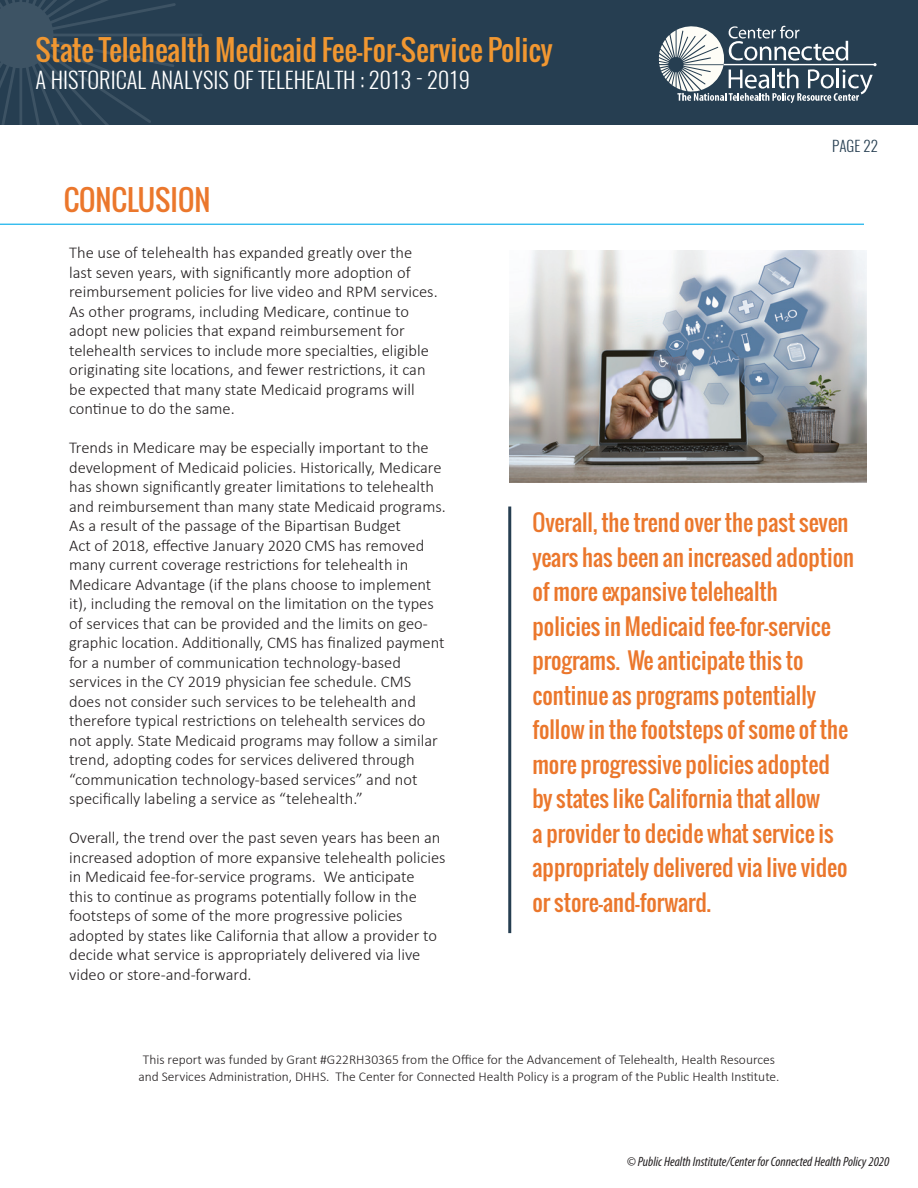
<style>
.page{position:relative;width:918px;height:1188px;background:#fff}
.page>*{position:absolute;margin:0;border:0;box-sizing:border-box;transform-origin:0 0}
.t1{font:28.5px "Oswald";color:#f19731}
.Chapter{font:28.5px "Oswald";color:#eb772c}
.t2{font:22.5px/34.5px "Oswald";color:#eb772c}
.t3{font:300 22.5px "Oswald";color:#fff}
.t4{font:300 16.5px/19.5px "Calibri";color:#231f20}
.t5{font:300 15px "Oswald";color:#263e51}
.t6{font:300 13.5px/16.5px "Calibri";color:#231f20;text-align:center}
.t7{font:italic condensed 13.5px "Myriad Pro";color:#231f20}
</style>
<div class="page">
<div style="left:0;top:0;width:918px;height:125px;background:#263e51"></div>
<svg style="left:659px;top:26px;width:218px;height:77px"></svg>
<svg style="left:0;top:0;width:202px;height:125px"></svg>
<hr style="left:0;top:224px;width:864px;height:1px;background:#38bdee">
<img style="left:509px;top:251px;width:357px;height:232px">
<hr style="left:508px;top:507px;width:3px;height:426px;background:#263e51">
<h1 class="t1" style="left:36px;top:28px;width:518px">State Telehealth Medicaid Fee-For-Service Policy</h1>
<h2 class="t3" style="left:36px;top:65px;width:436px">A HISTORICAL ANALYSIS OF TELEHEALTH : 2013 - 2019</h2>
<p class="t5" style="left:832px;top:135px;width:47px">PAGE 22</p>
<p class="Chapter" style="left:64px;top:178px;width:148px">CONCLUSION</p>
<p class="t4" style="left:69px;top:243px;width:370px">The use of telehealth has expanded greatly over the last seven years, with significantly more adoption of reimbursement policies for live video and RPM services.<br>As other programs, including Medicare, continue to adopt new policies that expand reimbursement for telehealth services to include more specialties, eligible originating site locations, and fewer restrictions, it can be expected that many state Medicaid programs will continue to do the same.</p>
<p class="t4" style="left:69px;top:438px;width:378px">Trends in Medicare may be especially important to the development of Medicaid policies. Historically, Medicare has shown significantly greater limitations to telehealth and reimbursement than many state Medicaid programs.<br>As a result of the passage of the Bipartisan Budget<br>Act of 2018, effective January 2020 CMS has removed many current coverage restrictions for telehealth in Medicare Advantage (if the plans choose to implement it), including the removal on the limitation on the types of services that can be provided and the limits on geo&shy;graphic location. Additionally, CMS has finalized payment for a number of communication technology-based services in the CY 2019 physician fee schedule. CMS does not consider such services to be telehealth and therefore typical restrictions on telehealth services do not apply. State Medicaid programs may follow a similar trend, adopting codes for services delivered through “communication technology-based services” and not specifically labeling a service as “telehealth.”</p>
<p class="t4" style="left:69px;top:828px;width:378px">Overall, the trend over the past seven years has been an increased adoption of more expansive telehealth policies in Medicaid fee-for-service programs. We anticipate<br>this to continue as programs potentially follow in the footsteps of some of the more progressive policies adopted by states like California that allow a provider to decide what service is appropriately delivered via live video or store-and-forward.</p>
<p class="t2" style="left:532px;top:505px;width:323px">Overall, the trend over the past seven years has been an increased adoption of more expansive telehealth<br>policies in Medicaid fee-for-service programs. We anticipate this to continue as programs potentially follow in the footsteps of some of the more progressive policies adopted by states like California that allow<br>a provider to decide what service is appropriately delivered via live video or store-and-forward.</p>
<p class="t6" style="left:138px;top:1051px;width:643px">This report was funded by Grant #G22RH30365 from the Office for the Advancement of Telehealth, Health Resources and Services Administration, DHHS. The Center for Connected Health Policy is a program of the Public Health Institute.</p>
<p class="t7" style="left:627px;top:1154px;width:264px">© Public Health Institute/Center for Connected Health Policy 2020</p>
</div>
